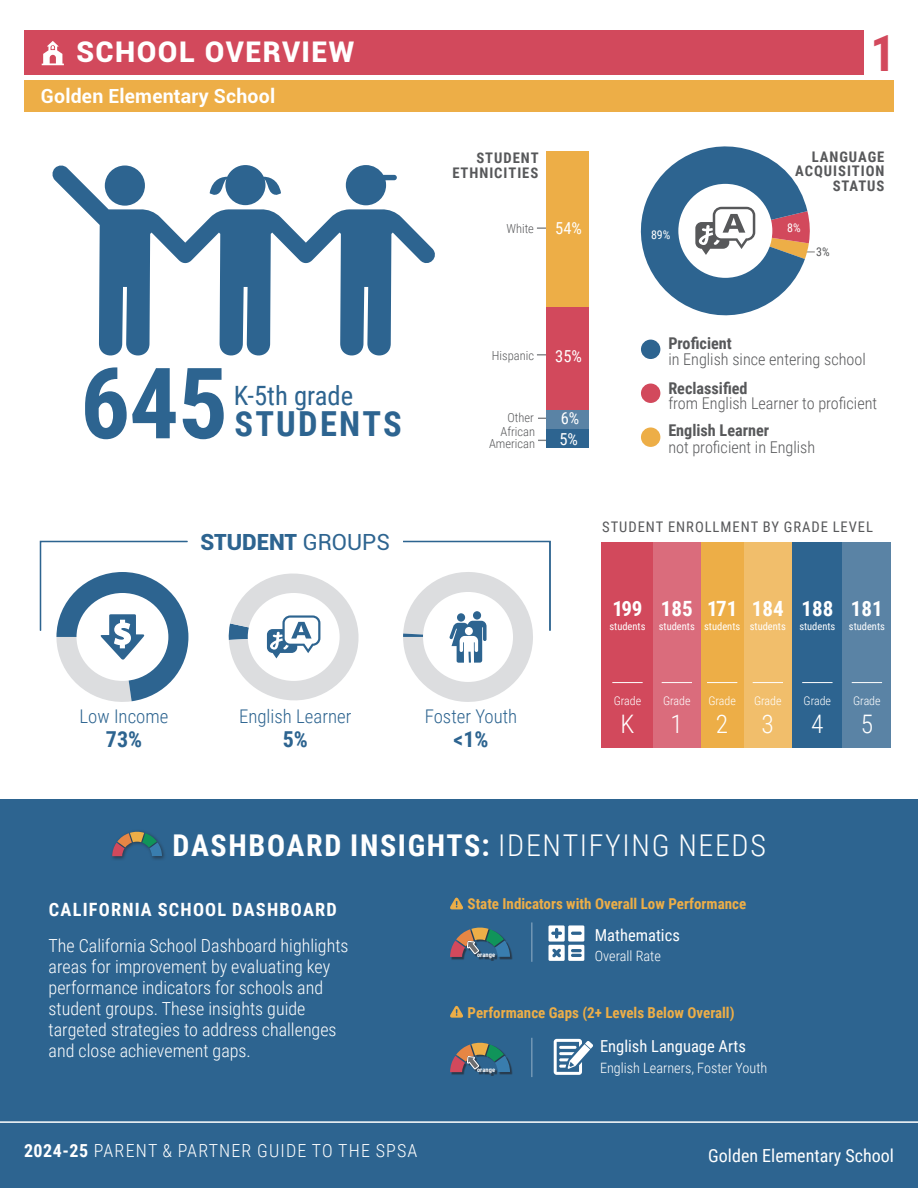
<style>
.page{position:relative;width:918px;height:1188px;background:#fff}
.page>*{position:absolute;margin:0;border:0;box-sizing:border-box;transform-origin:0 0}
.t1{font:700 98.7px "Roboto Condensed";color:#2d6490}
.t2{font:700 49.95px "Roboto Condensed";color:#d2495c}
.t3{font:700 34.5px "Roboto Condensed";letter-spacing:.065em;color:#2d6490}
.t4{font:700 30px "Roboto Condensed";letter-spacing:.055em;color:#fff}
.t5{font:900 28.5px "Roboto";letter-spacing:.05em;color:#fff}
.t6{font:26.55px "Roboto Condensed";color:#2d6490}
.t7{font:300 25.5px "Roboto Condensed";color:#fff}
.t8{font:900 22.35px "Roboto";color:#2d6490}
.t9{font:700 21.9px "Roboto Condensed";color:#2d6490}
.t10{font:700 21px "Roboto Condensed";color:#fff}
.t11{font:700 19.5px "Roboto";letter-spacing:.01em;color:#fff}
.t12{font:300 18.75px "Roboto Condensed";color:#2d6490}
.t13{font:700 18.3px "Roboto Condensed";letter-spacing:.065em;color:#fff}
.t14{font:300 18px/21px "Roboto Condensed";color:#fff}
.t15{font:300 18px "Roboto Condensed";letter-spacing:.065em;color:#fff}
.t16{font:18px "Roboto Condensed";color:#fff}
.t17{font:16.5px "Roboto Condensed";color:#fff}
.t18{font:300 16.2px "Roboto Condensed";color:#57585a}
.t19{font:700 16.2px "Roboto Condensed";color:#57585a}
.t20{font:700 15px "Roboto Condensed";color:#edae47}
.t21{font:700 14.55px/14.5px "Roboto Condensed";letter-spacing:.065em;color:#57585a;text-align:right}
.t22{font:14.55px "Roboto Condensed";letter-spacing:.065em;color:#57585a}
.t23{font:300 14.25px "Roboto Condensed";color:#fff}
.t24{font:300 12.45px "Roboto Condensed";color:#57585a}
.t25{font:300 12px "Roboto Condensed";color:#fff}
.t26{font:12px "Roboto Condensed";color:#fff}
.t27{font:12px "Roboto Condensed";color:#57585a}
.t28{font:10.5px "Roboto Condensed";color:#fff}
.t29{font:700 6.45px "Roboto Condensed";letter-spacing:.005em;color:#fff}
.s1{font-weight:400}
.s2{font-weight:300}
.s3{font-weight:700}
</style>
<div class="page">
<div style="left:744px;top:542px;width:48px;height:205px;background:#f1be6b"></div>
<div style="left:701px;top:542px;width:43px;height:205px;background:#edae47"></div>
<div style="left:653px;top:542px;width:48px;height:205px;background:#da6c7c"></div>
<div style="left:602px;top:542px;width:51px;height:205px;background:#d2495c"></div>
<div style="left:792px;top:542px;width:51px;height:205px;background:#2d6490"></div>
<div style="left:843px;top:542px;width:48px;height:205px;background:#5a83a5"></div>
<div style="left:0;top:800px;width:918px;height:388px;background:#2d6490"></div>
<div style="left:24px;top:30px;width:840px;height:45px;background:#d2495c"></div>
<hr style="left:0;top:1121px;width:918px;height:2px;background:#fff">
<svg style="left:537px;top:227px;width:9px;height:2px"></svg>
<svg style="left:537px;top:354px;width:9px;height:2px"></svg>
<div style="left:546px;top:151px;width:43px;height:296px;background:#edae47"></div>
<div style="left:546px;top:307px;width:43px;height:104px;background:#d2495c"></div>
<div style="left:546px;top:410px;width:43px;height:37px;background:#5a83a5"></div>
<div style="left:546px;top:429px;width:43px;height:18px;background:#2d6490"></div>
<svg style="left:52px;top:165px;width:383px;height:191px"></svg>
<div style="left:641px;top:340px;width:19px;height:19px;background:#2d6490;border-radius:50%"></div>
<div style="left:641px;top:384px;width:19px;height:19px;background:#d2495c;border-radius:50%"></div>
<div style="left:641px;top:427px;width:19px;height:20px;background:#edae47;border-radius:50%"></div>
<div style="left:24px;top:81px;width:870px;height:31px;background:#edae47"></div>
<svg style="left:640px;top:146px;width:175px;height:170px"></svg>
<svg style="left:42px;top:41px;width:22px;height:24px"></svg>
<svg style="left:403px;top:541px;width:147px;height:161px"></svg>
<svg style="left:229px;top:573px;width:130px;height:128px"></svg>
<svg style="left:40px;top:541px;width:148px;height:161px"></svg>
<hr style="left:531px;top:1038px;width:1px;height:39px;background:#fff">
<hr style="left:531px;top:922px;width:1px;height:40px;background:#fff">
<svg style="left:549px;top:925px;width:35px;height:36px"></svg>
<svg style="left:554px;top:1039px;width:39px;height:36px"></svg>
<hr style="left:612px;top:682px;width:31px;height:1px;background:#fff">
<hr style="left:662px;top:682px;width:30px;height:1px;background:#fff">
<hr style="left:707px;top:682px;width:30px;height:1px;background:#fff">
<hr style="left:753px;top:682px;width:30px;height:1px;background:#fff">
<hr style="left:802px;top:682px;width:31px;height:1px;background:#fff">
<hr style="left:852px;top:682px;width:30px;height:1px;background:#fff">
<div style="left:110px;top:829px;width:57px;height:32px;background:#231f20;opacity:.6"></div>
<svg style="left:112px;top:831px;width:50px;height:25px"></svg>
<div style="left:451px;top:1044px;width:61px;height:32px;background:#231f20;opacity:.6"></div>
<svg style="left:450px;top:1042px;width:60px;height:30px"></svg>
<div style="left:451px;top:928px;width:61px;height:33px;background:#231f20;opacity:.6"></div>
<svg style="left:450px;top:927px;width:60px;height:30px"></svg>
<svg style="left:450px;top:1006px;width:13px;height:12px"></svg>
<svg style="left:450px;top:898px;width:13px;height:11px"></svg>
<p class="t5" style="left:76px;top:31px;width:279px">SCHOOL OVERVIEW</p>
<p class="t11" style="left:41px;top:83px;width:236px">Golden Elementary School</p>
<p class="t21" style="left:476px;top:150px;width:64px">STUDENT</p>
<p class="t21" style="left:452px;top:165px;width:87px">ETHNICITIES</p>
<p class="t24" style="left:506px;top:220px;width:29px">White</p>
<p class="t17" style="left:555px;top:216px;width:28px">54%</p>
<p class="t26" style="left:651px;top:227px;width:21px">89%</p>
<p class="t2" style="left:871px;top:18px;width:27px">1</p>
<p class="t21" style="left:795px;top:149px;width:91px">LANGUAGE<br>ACQUISITION<br>STATUS</p>
<p class="t26" style="left:787px;top:219px;width:15px">8%</p>
<p class="t27" style="left:816px;top:244px;width:15px">3%</p>
<p class="t1" style="left:80px;top:334px;width:149px">645</p>
<p class="t6" style="left:234px;top:377px;width:121px">K-5th grade</p>
<p class="t3" style="left:234px;top:400px;width:169px">STUDENTS</p>
<p class="t8" style="left:200px;top:526px;width:191px">STUDENT <span class="s1">GROUPS</span></p>
<p class="t24" style="left:492px;top:347px;width:44px">Hispanic</p>
<p class="t17" style="left:555px;top:345px;width:28px">35%</p>
<p class="t24" style="left:508px;top:409px;width:28px">Other</p>
<p class="t17" style="left:561px;top:407px;width:20px">6%</p>
<p class="t24" style="left:501px;top:423px;width:36px">African</p>
<p class="t24" style="left:489px;top:435px;width:48px">American</p>
<p class="t17" style="left:559px;top:427px;width:20px">5%</p>
<p class="t19" style="left:668px;top:332px;width:65px">Proficient</p>
<p class="t18" style="left:668px;top:348px;width:199px">in English since entering school</p>
<p class="t19" style="left:668px;top:377px;width:81px">Reclassified</p>
<p class="t18" style="left:668px;top:392px;width:210px">from English Learner to proficient</p>
<p class="t18" style="left:668px;top:436px;width:149px">not proficient in English</p>
<p class="t19" style="left:668px;top:419px;width:102px">English Learner</p>
<p class="t22" style="left:602px;top:517px;width:272px">STUDENT ENROLLMENT BY GRADE LEVEL</p>
<p class="t10" style="left:612px;top:594px;width:32px">199</p>
<p class="t28" style="left:609px;top:619px;width:38px">students</p>
<p class="t10" style="left:661px;top:594px;width:33px">185</p>
<p class="t28" style="left:659px;top:619px;width:38px">students</p>
<p class="t10" style="left:707px;top:594px;width:32px">171</p>
<p class="t28" style="left:704px;top:619px;width:38px">students</p>
<p class="t10" style="left:752px;top:594px;width:33px">184</p>
<p class="t28" style="left:750px;top:619px;width:38px">students</p>
<p class="t10" style="left:801px;top:594px;width:33px">188</p>
<p class="t28" style="left:799px;top:619px;width:38px">students</p>
<p class="t10" style="left:851px;top:594px;width:33px">181</p>
<p class="t28" style="left:849px;top:619px;width:38px">students</p>
<p class="t12" style="left:80px;top:703px;width:90px">Low Income</p>
<p class="t9" style="left:106px;top:724px;width:38px">73%</p>
<p class="t12" style="left:239px;top:703px;width:114px">English Learner</p>
<p class="t9" style="left:283px;top:724px;width:27px">5%</p>
<p class="t12" style="left:425px;top:703px;width:94px">Foster Youth</p>
<p class="t9" style="left:454px;top:724px;width:36px">&lt;1%</p>
<p class="t25" style="left:614px;top:693px;width:29px">Grade</p>
<p class="t7" style="left:620px;top:706px;width:15px">K</p>
<p class="t25" style="left:663px;top:693px;width:29px">Grade</p>
<p class="t7" style="left:671px;top:706px;width:14px">1</p>
<p class="t25" style="left:708px;top:693px;width:29px">Grade</p>
<p class="t7" style="left:716px;top:706px;width:14px">2</p>
<p class="t25" style="left:754px;top:693px;width:29px">Grade</p>
<p class="t7" style="left:762px;top:706px;width:14px">3</p>
<p class="t25" style="left:804px;top:693px;width:29px">Grade</p>
<p class="t7" style="left:811px;top:706px;width:14px">4</p>
<p class="t25" style="left:853px;top:693px;width:29px">Grade</p>
<p class="t7" style="left:861px;top:706px;width:14px">5</p>
<p class="t4" style="left:172px;top:824px;width:595px">DASHBOARD INSIGHTS: <span class="s2">IDENTIFYING NEEDS</span></p>
<p class="t13" style="left:49px;top:897px;width:289px">CALIFORNIA SCHOOL DASHBOARD</p>
<p class="t14" style="left:49px;top:935px;width:302px">The California School Dashboard highlights areas for improvement by evaluating key performance indicators for schools and student groups. These insights guide targeted strategies to address challenges and close achievement gaps.</p>
<p class="t20" style="left:468px;top:894px;width:280px">State Indicators with Overall Low Performance</p>
<p class="t29" style="left:477px;top:950px;width:20px">orange</p>
<p class="t17" style="left:595px;top:923px;width:87px">Mathematics</p>
<p class="t23" style="left:595px;top:946px;width:68px">Overall Rate</p>
<p class="t20" style="left:468px;top:1002px;width:269px">Performance Gaps (2+ Levels Below Overall)</p>
<p class="t29" style="left:477px;top:1065px;width:20px">orange</p>
<p class="t17" style="left:600px;top:1035px;width:147px">English Language Arts</p>
<p class="t23" style="left:600px;top:1057px;width:169px">English Learners, Foster Youth</p>
<p class="t15" style="left:24px;top:1137px;width:395px"><span class="s3">2024-25</span> PARENT &amp; PARTNER GUIDE TO THE SPSA</p>
<p class="t16" style="left:708px;top:1143px;width:187px">Golden Elementary School</p>
</div>
